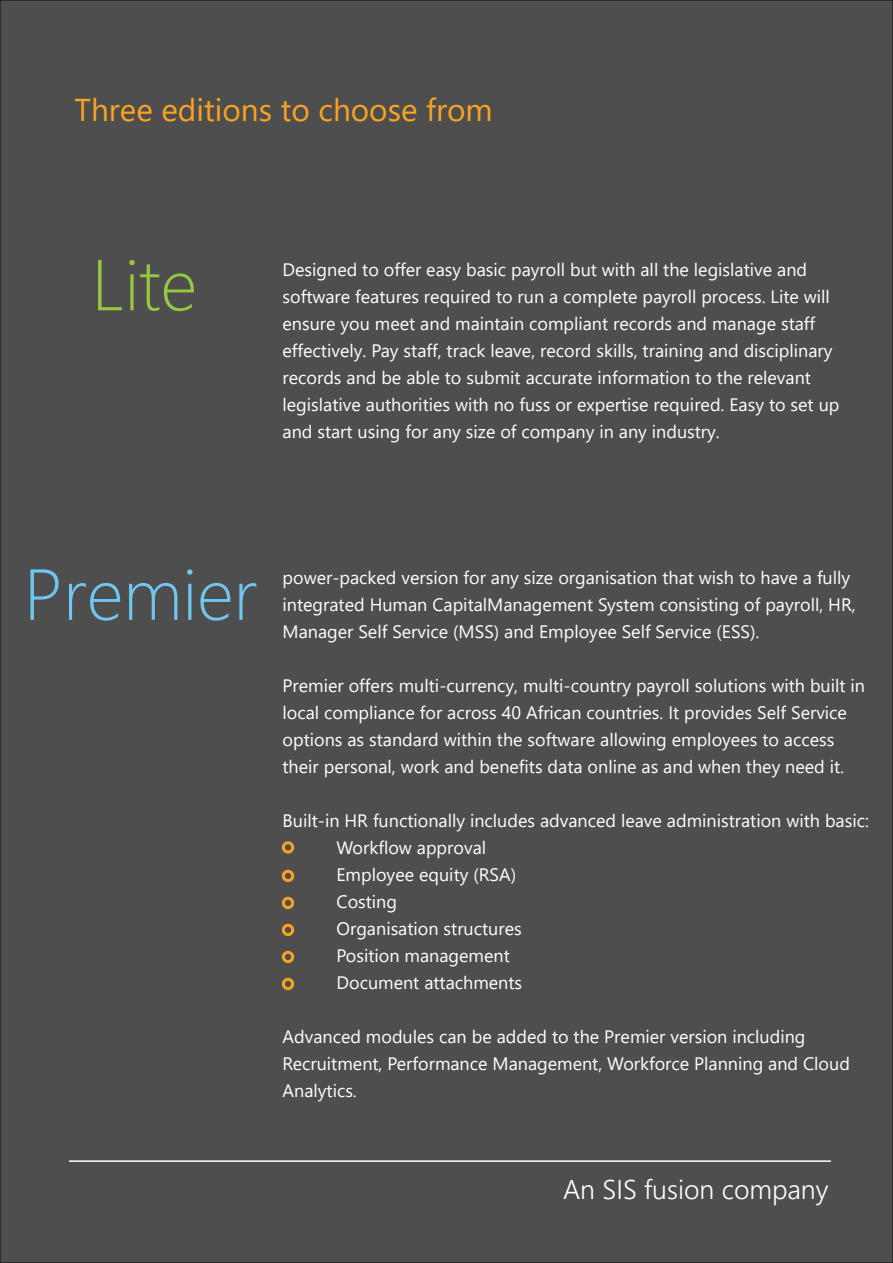
<style>
.page{position:relative;width:893px;height:1263px;background:#4e4e4e}
.page>*{position:absolute;margin:0;border:0;box-sizing:border-box;transform-origin:0 0}
.t1{font:300 72px "Segoe UI";color:#6fc7f0}
.t2{font:300 72px "Segoe UI";color:#94c841}
.t3{font:31.5px "Segoe UI";color:#f9a322}
.t4{font:300 27px "Segoe UI";color:#fff}
.t5{font:18px/27px "Segoe UI";color:#fff}
</style>
<div class="page">
<hr style="left:69px;top:1160px;width:762px;height:2px;background:#fff">
<div style="left:282px;top:841px;width:12px;height:13px;border:3px solid #f9a320;border-radius:50%"></div>
<div style="left:282px;top:870px;width:12px;height:12px;border:3px solid #f9a320;border-radius:50%"></div>
<div style="left:282px;top:897px;width:12px;height:12px;border:3px solid #f9a320;border-radius:50%"></div>
<div style="left:282px;top:924px;width:12px;height:12px;border:3px solid #f9a320;border-radius:50%"></div>
<div style="left:282px;top:951px;width:12px;height:12px;border:3px solid #f9a320;border-radius:50%"></div>
<div style="left:282px;top:978px;width:12px;height:12px;border:3px solid #f9a320;border-radius:50%"></div>
<h2 class="t3" style="left:75px;top:80px;width:420px">Three editions to choose from</h2>
<h1 class="t2" style="left:92px;top:217px;width:107px">Lite</h1>
<p class="t5" style="left:283px;top:254px;width:558px">Designed to offer easy basic payroll but with all the legislative and software features required to run a complete payroll process. Lite will ensure you meet and maintain compliant records and manage staff effectively. Pay staff, track leave, record skills, training and disciplinary records and be able to submit accurate information to the relevant legislative authorities with no fuss or expertise required. Easy to set up and start using for any size of company in any industry.</p>
<h1 class="t1" style="left:24px;top:526px;width:235px">Premier</h1>
<p class="t5" style="left:283px;top:562px;width:575px">power-packed version for any size organisation that wish to have a fully integrated Human CapitalManagement System consisting of payroll, HR,<br>Manager Self Service (MSS) and Employee Self Service (ESS).</p>
<p class="t5" style="left:283px;top:670px;width:584px">Premier offers multi-currency, multi-country payroll solutions with built in local compliance for across 40 African countries. It provides Self Service options as standard within the software allowing employees to access their personal, work and benefits data online as and when they need it.</p>
<p class="t5" style="left:337px;top:805px;width:534px;text-indent:-54px">Built-in HR functionally includes advanced leave administration with basic:<br>Workflow approval<br>Employee equity (RSA)<br>Costing<br>Organisation structures<br>Position management<br>Document attachments</p>
<p class="t5" style="left:283px;top:1021px;width:569px">Advanced modules can be added to the Premier version including<br>Recruitment, Performance Management, Workforce Planning and Cloud<br>Analytics.</p>
<h3 class="t4" style="left:563px;top:1164px;width:267px">An SIS fusion company</h3>
</div>
